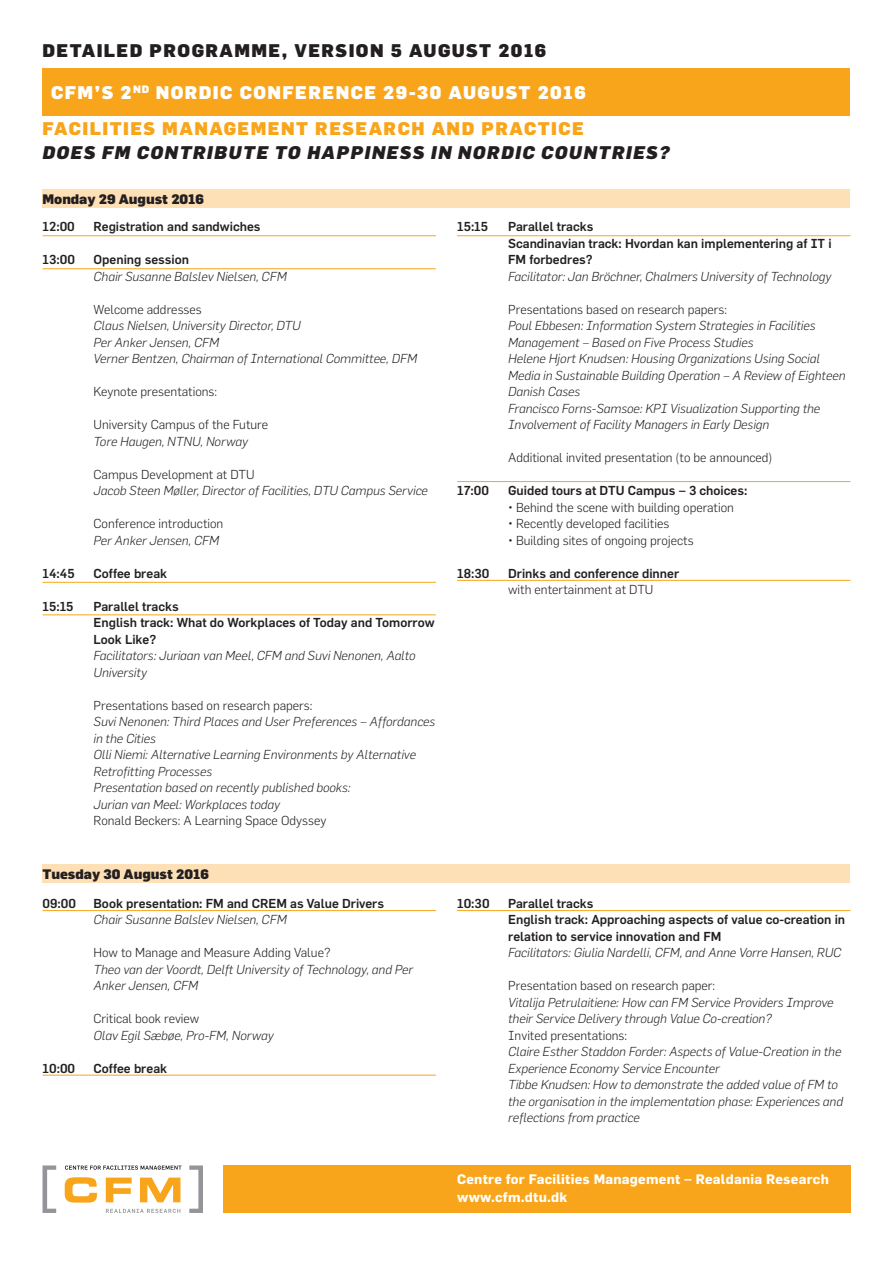
<style>
.page{position:relative;width:893px;height:1263px;background:#fff}
.page>*{position:absolute;margin:0;border:0;box-sizing:border-box;transform-origin:0 0}
.Ml_rubrik{font:italic 900 18px "Flama";letter-spacing:.08em;color:#231f20}
.Ml_rubrik-2{font:900 18px "Flama";letter-spacing:.08em;color:#fff}
.Ml_rubrik-3{font:900 18px "Flama";letter-spacing:.08em;color:#f9a51b}
.Ml_rubrik-4{font:900 18px "Flama";letter-spacing:.08em;color:#231f20}
.Bold{font:700 13.5px "Flama";letter-spacing:.02em;color:#fff}
.Brød1{font:900 13.5px "Flama";color:#231f20}
.kursiv{font:italic 300 12.75px/16.5px "Flama";color:#231f20}
.Brød1-2{font:500 12.75px/16.5px "Flama";color:#231f20}
.Brød1-3{font:300 12.75px "Flama";color:#231f20}
.s1{font-weight:300}
</style>
<div class="page">
<div style="left:43px;top:190px;width:807px;height:18px;background:#fee0b6"></div>
<div style="left:223px;top:1165px;width:627px;height:48px;background:#f9a51b"></div>
<svg style="left:43px;top:1165px;width:13px;height:48px"></svg>
<svg style="left:189px;top:1165px;width:14px;height:48px"></svg>
<svg style="left:65px;top:1177px;width:32px;height:25px"></svg>
<svg style="left:106px;top:1177px;width:26px;height:25px"></svg>
<svg style="left:140px;top:1177px;width:40px;height:25px"></svg>
<svg style="left:65px;top:1165px;width:116px;height:5px"></svg>
<svg style="left:106px;top:1209px;width:74px;height:4px"></svg>
<hr style="left:43px;top:235px;width:393px;height:1px;background:#f9a51b">
<hr style="left:457px;top:481px;width:393px;height:1px;background:#f9a51b">
<hr style="left:457px;top:235px;width:393px;height:1px;background:#f9a51b">
<hr style="left:457px;top:580px;width:393px;height:1px;background:#f9a51b">
<hr style="left:43px;top:268px;width:393px;height:1px;background:#f9a51b">
<hr style="left:43px;top:582px;width:393px;height:1px;background:#f9a51b">
<hr style="left:43px;top:615px;width:393px;height:1px;background:#f9a51b">
<div style="left:43px;top:68px;width:807px;height:48px;background:#f9a51b"></div>
<div style="left:43px;top:864px;width:807px;height:19px;background:#fee0b6"></div>
<hr style="left:43px;top:910px;width:393px;height:1px;background:#f9a51b">
<hr style="left:457px;top:910px;width:393px;height:1px;background:#f9a51b">
<hr style="left:43px;top:1075px;width:393px;height:1px;background:#f9a51b">
<p class="Ml_rubrik-4" style="left:43px;top:39px;width:505px">DETAILED PROGRAMME, VERSION 5 AUGUST 2016</p>
<p class="Ml_rubrik-2" style="left:51px;top:81px;width:536px">CFM’S 2<sup>ND</sup> NORDIC CONFERENCE 29-30 AUGUST 2016</p>
<p class="Ml_rubrik-3" style="left:43px;top:117px;width:543px">FACILITIES MANAGEMENT RESEARCH AND PRACTICE</p>
<p class="Ml_rubrik" style="left:43px;top:141px;width:628px">DOES FM CONTRIBUTE TO HAPPINESS IN NORDIC COUNTRIES?</p>
<p class="Brød1" style="left:43px;top:191px;width:163px">Monday 29 August 2016</p>
<p class="Brød1-2" style="left:43px;top:218px;width:34px">12:00</p>
<p class="Brød1-2" style="left:94px;top:218px;width:168px">Registration and sandwiches</p>
<p class="Brød1-2" style="left:43px;top:251px;width:34px">13:00</p>
<p class="Brød1-2" style="left:94px;top:251px;width:97px">Opening session</p>
<p class="kursiv" style="left:94px;top:268px;width:195px">Chair Susanne Balslev Nielsen, CFM</p>
<p class="Brød1-3" style="left:94px;top:302px;width:110px">Welcome addresses</p>
<p class="kursiv" style="left:94px;top:317px;width:209px">Claus Nielsen, University Director, DTU</p>
<p class="kursiv" style="left:94px;top:334px;width:127px">Per Anker Jensen, CFM</p>
<p class="kursiv" style="left:94px;top:350px;width:325px">Verner Bentzen, Chairman of International Committee, DFM</p>
<p class="Brød1-3" style="left:94px;top:384px;width:125px">Keynote presentations:</p>
<p class="Brød1-3" style="left:94px;top:417px;width:176px">University Campus of the Future</p>
<p class="kursiv" style="left:94px;top:433px;width:156px">Tore Haugen, NTNU, Norway</p>
<p class="Brød1-3" style="left:94px;top:467px;width:163px">Campus Development at DTU</p>
<p class="kursiv" style="left:94px;top:482px;width:336px">Jacob Steen Møller, Director of Facilities, DTU Campus Service</p>
<p class="Brød1-3" style="left:94px;top:516px;width:131px">Conference introduction</p>
<p class="kursiv" style="left:94px;top:532px;width:127px">Per Anker Jensen, CFM</p>
<p class="Brød1-2" style="left:43px;top:564px;width:34px">14:45</p>
<p class="Brød1-2" style="left:94px;top:564px;width:75px">Coffee break</p>
<p class="Brød1-2" style="left:43px;top:597px;width:33px">15:15</p>
<p class="Brød1-2" style="left:94px;top:597px;width:87px">Parallel tracks</p>
<p class="Brød1-2" style="left:94px;top:614px;width:343px">English track: What do Workplaces of Today and Tomorrow<br>Look Like?</p>
<p class="kursiv" style="left:94px;top:647px;width:324px">Facilitators: Juriaan van Meel, CFM and Suvi Nenonen, Aalto<br>University</p>
<p class="Brød1-3" style="left:94px;top:698px;width:220px">Presentations based on research papers:</p>
<p class="kursiv" style="left:94px;top:713px;width:343px">Suvi Nenonen: Third Places and User Preferences – Affordances in the Cities</p>
<p class="kursiv" style="left:94px;top:746px;width:324px">Olli Niemi: Alternative Learning Environments by Alternative<br>Retrofitting Processes</p>
<p class="kursiv" style="left:94px;top:779px;width:258px">Presentation based on recently published books:</p>
<p class="kursiv" style="left:94px;top:796px;width:188px">Jurian van Meel: Workplaces today</p>
<p class="Brød1-3" style="left:94px;top:813px;width:234px">Ronald Beckers: A Learning Space Odyssey</p>
<p class="Brød1" style="left:43px;top:865px;width:168px">Tuesday 30 August 2016</p>
<p class="Brød1-2" style="left:43px;top:894px;width:35px">09:00</p>
<p class="Brød1-2" style="left:94px;top:894px;width:292px">Book presentation: FM and CREM as Value Drivers</p>
<p class="kursiv" style="left:94px;top:911px;width:195px">Chair Susanne Balslev Nielsen, CFM</p>
<p class="Brød1-3" style="left:94px;top:945px;width:239px">How to Manage and Measure Adding Value?</p>
<p class="kursiv" style="left:94px;top:961px;width:321px">Theo van der Voordt, Delft University of Technology, and Per<br>Anker Jensen, CFM</p>
<p class="Brød1-3" style="left:94px;top:1011px;width:107px">Critical book review</p>
<p class="kursiv" style="left:94px;top:1027px;width:182px">Olav Egil Sæbøe, Pro-FM, Norway</p>
<p class="Brød1-2" style="left:43px;top:1059px;width:34px">10:00</p>
<p class="Brød1-2" style="left:94px;top:1059px;width:75px">Coffee break</p>
<p class="Brød1-2" style="left:457px;top:218px;width:33px">15:15</p>
<p class="Brød1-2" style="left:508px;top:218px;width:87px">Parallel tracks</p>
<p class="Brød1-2" style="left:508px;top:234px;width:325px">Scandinavian track: Hvordan kan implementering af IT i<br>FM forbedres?</p>
<p class="kursiv" style="left:508px;top:268px;width:325px">Facilitator: Jan Bröchner, Chalmers University of Technology</p>
<p class="Brød1-3" style="left:508px;top:302px;width:220px">Presentations based on research papers:</p>
<p class="kursiv" style="left:508px;top:317px;width:309px">Poul Ebbesen: Information System Strategies in Facilities<br>Management – Based on Five Process Studies</p>
<p class="kursiv" style="left:508px;top:350px;width:339px">Helene Hjort Knudsen: Housing Organizations Using Social<br>Media in Sustainable Building Operation – A Review of Eighteen<br>Danish Cases</p>
<p class="kursiv" style="left:508px;top:400px;width:314px">Francisco Forns-Samsoe: KPI Visualization Supporting the<br>Involvement of Facility Managers in Early Design</p>
<p class="Brød1-3" style="left:508px;top:450px;width:266px">Additional invited presentation (to be announced)</p>
<p class="Brød1-2" style="left:457px;top:482px;width:34px">17:00</p>
<p class="Brød1-2" style="left:508px;top:482px;width:241px">Guided tours at DTU Campus – 3 choices:</p>
<p class="Brød1-3" style="left:508px;top:500px;width:227px">• Behind the scene with building operation</p>
<p class="Brød1-3" style="left:508px;top:516px;width:163px">• Recently developed facilities</p>
<p class="Brød1-3" style="left:508px;top:533px;width:187px">• Building sites of ongoing projects</p>
<p class="Brød1-2" style="left:457px;top:564px;width:34px">18:30</p>
<p class="Brød1-2" style="left:508px;top:564px;width:173px">Drinks and conference dinner <span class="s1">with entertainment at DTU</span></p>
<p class="Brød1-2" style="left:457px;top:894px;width:34px">10:30</p>
<p class="Brød1-2" style="left:508px;top:894px;width:87px">Parallel tracks</p>
<p class="Brød1-2" style="left:508px;top:911px;width:339px">English track: Approaching aspects of value co-creation in relation to service innovation and FM</p>
<p class="kursiv" style="left:508px;top:944px;width:335px">Facilitators: Giulia Nardelli, CFM, and Anne Vorre Hansen, RUC</p>
<p class="Brød1-3" style="left:508px;top:978px;width:209px">Presentation based on research paper:</p>
<p class="kursiv" style="left:508px;top:994px;width:327px">Vitalija Petrulaitiene: How can FM Service Providers Improve their Service Delivery through Value Co-creation?</p>
<p class="Brød1-3" style="left:508px;top:1028px;width:121px">Invited presentations:</p>
<p class="kursiv" style="left:508px;top:1043px;width:336px">Claire Esther Staddon Forder: Aspects of Value-Creation in the Experience Economy Service Encounter<br>Tibbe Knudsen: How to demonstrate the added value of FM to the organisation in the implementation phase: Experiences and reflections from practice</p>
<p class="Bold" style="left:457px;top:1171px;width:373px">Centre for Facilities Management – Realdania Research</p>
<p class="Bold" style="left:457px;top:1189px;width:112px">www.cfm.dtu.dk</p>
</div>
